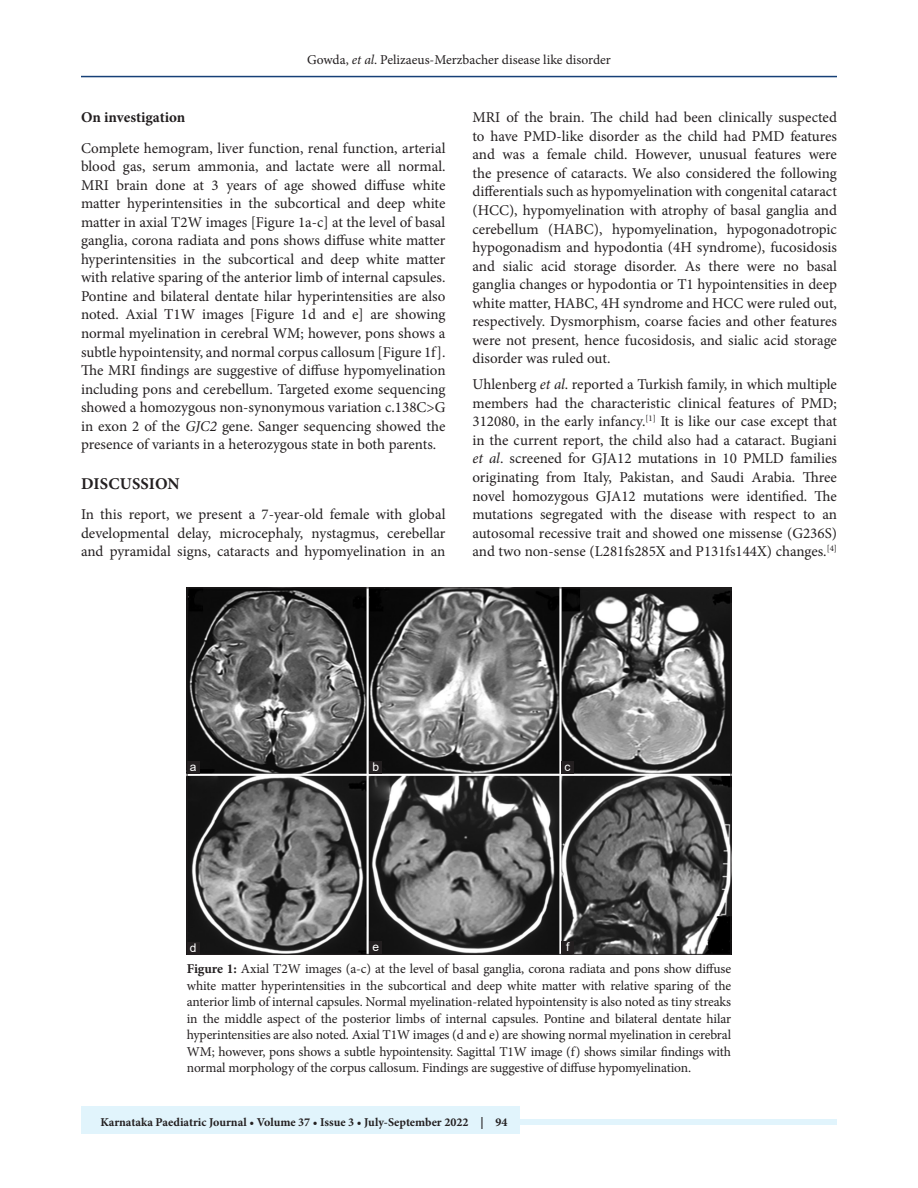
<style>
.page{position:relative;width:918px;height:1188px;background:#fff}
.page>*{position:absolute;margin:0;border:0;box-sizing:border-box;transform-origin:0 0}
.t1{font:700 16.5px "Minion Pro";letter-spacing:.01em;color:#231f20}
.TX{font:15px/18.6px "Minion Pro";color:#231f20;text-align:justify}
.t2{font:700 15px "Minion Pro";letter-spacing:-.005em;color:#231f20}
.FGC{font:13.5px/16.5px "Minion Pro";letter-spacing:-.01em;color:#231f20;text-align:justify}
.JF{font:700 12px "Minion Pro";color:#231f20}
.LABEL{font:12px "Arial";color:#fff}
.s1{font-style:italic}
.s2{font-weight:700}
</style>
<div class="page">
<hr style="left:81px;top:76px;width:756px;height:1px;background:#164077">
<div style="left:81px;top:1119px;width:756px;height:6px;background:#e1f4fc"></div>
<div style="left:81px;top:1106px;width:439px;height:28px;background:#e1f4fc"></div>
<img style="left:189px;top:590px;width:540px;height:363px">
<div style="left:562px;top:941px;width:12px;height:13px;background:#231f20"></div>
<div style="left:369px;top:941px;width:13px;height:13px;background:#231f20"></div>
<div style="left:187px;top:942px;width:13px;height:13px;background:#231f20"></div>
<div style="left:187px;top:761px;width:13px;height:13px;background:#231f20"></div>
<div style="left:369px;top:761px;width:13px;height:13px;background:#231f20"></div>
<div style="left:561px;top:761px;width:13px;height:13px;background:#231f20"></div>
<p class="FGC" style="left:307px;top:51px;width:305px">Gowda, <span class="s1">et al</span>. Pelizaeus-Merzbacher disease like disorder</p>
<h2 class="t2" style="left:81px;top:107px;width:106px">On investigation</h2>
<p class="TX" style="left:81px;top:139px;width:366px">Complete hemogram, liver function, renal function, arterial blood gas, serum ammonia, and lactate were all normal.<br>MRI brain done at 3 years of age showed diffuse white matter hyperintensities in the subcortical and deep white matter in axial T2W images [Figure 1a-c] at the level of basal ganglia, corona radiata and pons shows diffuse white matter hyperintensities in the subcortical and deep white matter with relative sparing of the anterior limb of internal capsules.<br>Pontine and bilateral dentate hilar hyperintensities are also noted. Axial T1W images [Figure 1d and e] are showing normal myelination in cerebral WM; however, pons shows a subtle hypointensity, and normal corpus callosum [Figure 1f].<br>The MRI findings are suggestive of diffuse hypomyelination including pons and cerebellum. Targeted exome sequencing showed a homozygous non-synonymous variation c.138C&gt;G in exon 2 of the <span class="s1">GJC2</span> gene. Sanger sequencing showed the presence of variants in a heterozygous state in both parents.</p>
<h1 class="t1" style="left:81px;top:472px;width:100px">DISCUSSION</h1>
<p class="TX" style="left:81px;top:505px;width:366px">In this report, we present a 7-year-old female with global developmental delay, microcephaly, nystagmus, cerebellar and pyramidal signs, cataracts and hypomyelination in an</p>
<p class="TX" style="left:472px;top:108px;width:366px">MRI of the brain. The child had been clinically suspected to have PMD-like disorder as the child had PMD features and was a female child. However, unusual features were the presence of cataracts. We also considered the following differentials such as hypomyelination with congenital cataract (HCC), hypomyelination with atrophy of basal ganglia and cerebellum (HABC), hypomyelination, hypogonadotropic hypogonadism and hypodontia (4H syndrome), fucosidosis and sialic acid storage disorder. As there were no basal ganglia changes or hypodontia or T1 hypointensities in deep white matter, HABC, 4H syndrome and HCC were ruled out, respectively. Dysmorphism, coarse facies and other features were not present, hence fucosidosis, and sialic acid storage disorder was ruled out.</p>
<p class="TX" style="left:472px;top:375px;width:366px">Uhlenberg <span class="s1">et al</span>. reported a Turkish family, in which multiple members had the characteristic clinical features of PMD; 312080, in the early infancy.<sup>[1]</sup> It is like our case except that in the current report, the child also had a cataract. Bugiani <span class="s1">et al</span>. screened for GJA12 mutations in 10 PMLD families originating from Italy, Pakistan, and Saudi Arabia. Three novel homozygous GJA12 mutations were identified. The mutations segregated with the disease with respect to an autosomal recessive trait and showed one missense (G236S) and two non-sense (L281fs285X and P131fs144X) changes.<sup>[4]</sup></p>
<p class="LABEL" style="left:190px;top:758px;width:8px">a</p>
<p class="LABEL" style="left:372px;top:758px;width:8px">b</p>
<p class="LABEL" style="left:565px;top:758px;width:7px">c</p>
<p class="LABEL" style="left:190px;top:939px;width:8px">d</p>
<p class="LABEL" style="left:372px;top:938px;width:8px">e</p>
<p class="LABEL" style="left:566px;top:938px;width:5px">f</p>
<p class="FGC" style="left:187px;top:961px;width:546px"><span class="s2">Figure 1:</span> Axial T2W images (a-c) at the level of basal ganglia, corona radiata and pons show diffuse white matter hyperintensities in the subcortical and deep white matter with relative sparing of the anterior limb of internal capsules. Normal myelination-related hypointensity is also noted as tiny streaks in the middle aspect of the posterior limbs of internal capsules. Pontine and bilateral dentate hilar hyperintensities are also noted. Axial T1W images (d and e) are showing normal myelination in cerebral WM; however, pons shows a subtle hypointensity. Sagittal T1W image (f) shows similar findings with normal morphology of the corpus callosum. Findings are suggestive of diffuse hypomyelination.</p>
<p class="JF" style="left:100px;top:1113px;width:409px">Karnataka Paediatric Journal • Volume 37 • Issue 3 • July-September 2022 | 94</p>
</div>
